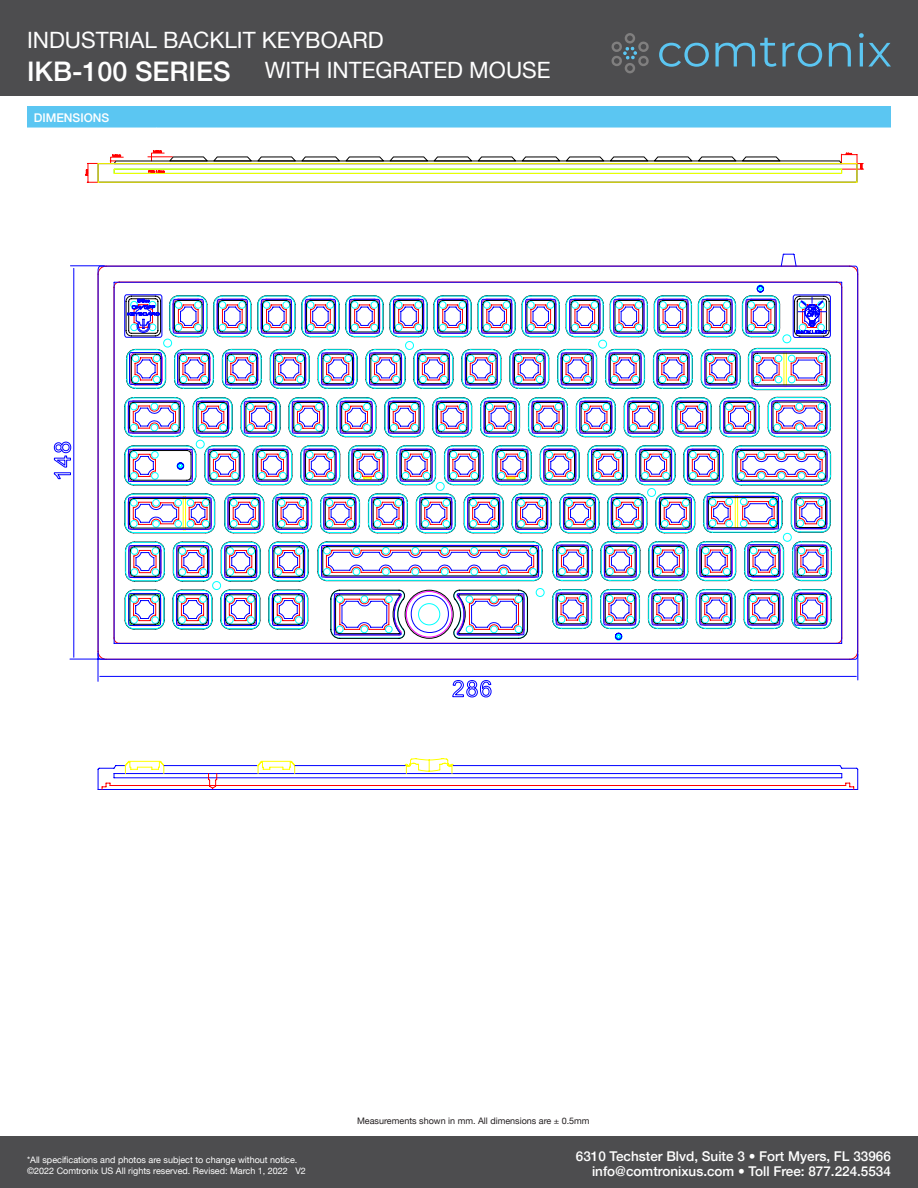
<style>
.page{position:relative;width:918px;height:1188px;background:#fff}
.page>*{position:absolute;margin:0;border:0;box-sizing:border-box;transform-origin:0 0}
.t1{font:500 27px "Helvetica Neue";color:#fff}
.t2{font:22.5px "Helvetica Neue";color:#fff}
.t3{font:500 13.5px/15px "Helvetica Neue";color:#fff;text-align:right}
.t4{font:500 12px "Helvetica Neue";color:#fff}
.t5{font:9px/10.8px "Helvetica Neue";color:#fff}
.t6{font:9px "Helvetica Neue";color:#231f20}
</style>
<div class="page">
<div style="left:0;top:0;width:918px;height:95px;background:#4d4d4f"></div>
<svg style="left:659px;top:33px;width:232px;height:34px"></svg>
<svg style="left:611px;top:33px;width:38px;height:40px"></svg>
<div style="left:0;top:1136px;width:918px;height:52px;background:#4d4d4f"></div>
<div style="left:27px;top:106px;width:864px;height:21px;background:#5bc6f2"></div>
<hr style="left:27px;top:126px;width:130px;height:2px;background:#5bc6f2">
<hr style="left:157px;top:126px;width:734px;height:2px;background:#5bc6f2">
<svg style="left:97px;top:758px;width:761px;height:32px"></svg>
<svg style="left:97px;top:265px;width:761px;height:395px"></svg>
<svg style="left:54px;top:442px;width:438px;height:256px"></svg>
<hr style="left:73px;top:268px;width:1px;height:389px;background:#00f">
<hr style="left:70px;top:659px;width:34px;height:1px;background:#00f">
<hr style="left:70px;top:265px;width:34px;height:1px;background:#00f">
<hr style="left:100px;top:676px;width:756px;height:1px;background:#00f">
<svg style="left:98px;top:653px;width:1px;height:28px"></svg>
<svg style="left:857px;top:654px;width:1px;height:26px"></svg>
<svg style="left:113px;top:282px;width:729px;height:362px"></svg>
<svg style="left:85px;top:150px;width:779px;height:33px"></svg>
<h2 class="t2" style="left:27px;top:24px;width:358px">INDUSTRIAL BACKLIT KEYBOARD</h2>
<h1 class="t1" style="left:27px;top:49px;width:205px">IKB-100 SERIES</h1>
<h2 class="t2" style="left:265px;top:54px;width:287px">WITH INTEGRATED MOUSE</h2>
<h3 class="t4" style="left:34px;top:109px;width:77px">DIMENSIONS</h3>
<p class="t5" style="left:27px;top:1155px;width:280px">*All specifications and photos are subject to change without notice. ©2022 Comtronix US All rights reserved. Revised: March 1, 2022 V2</p>
<p class="t6" style="left:357px;top:1114px;width:234px">Measurements shown in mm. All dimensions are ± 0.5mm</p>
<h3 class="t3" style="left:576px;top:1148px;width:317px">6310 Techster Blvd, Suite 3 • Fort Myers, FL 33966 info@comtronixus.com • Toll Free: 877.224.5534</h3>
</div>
